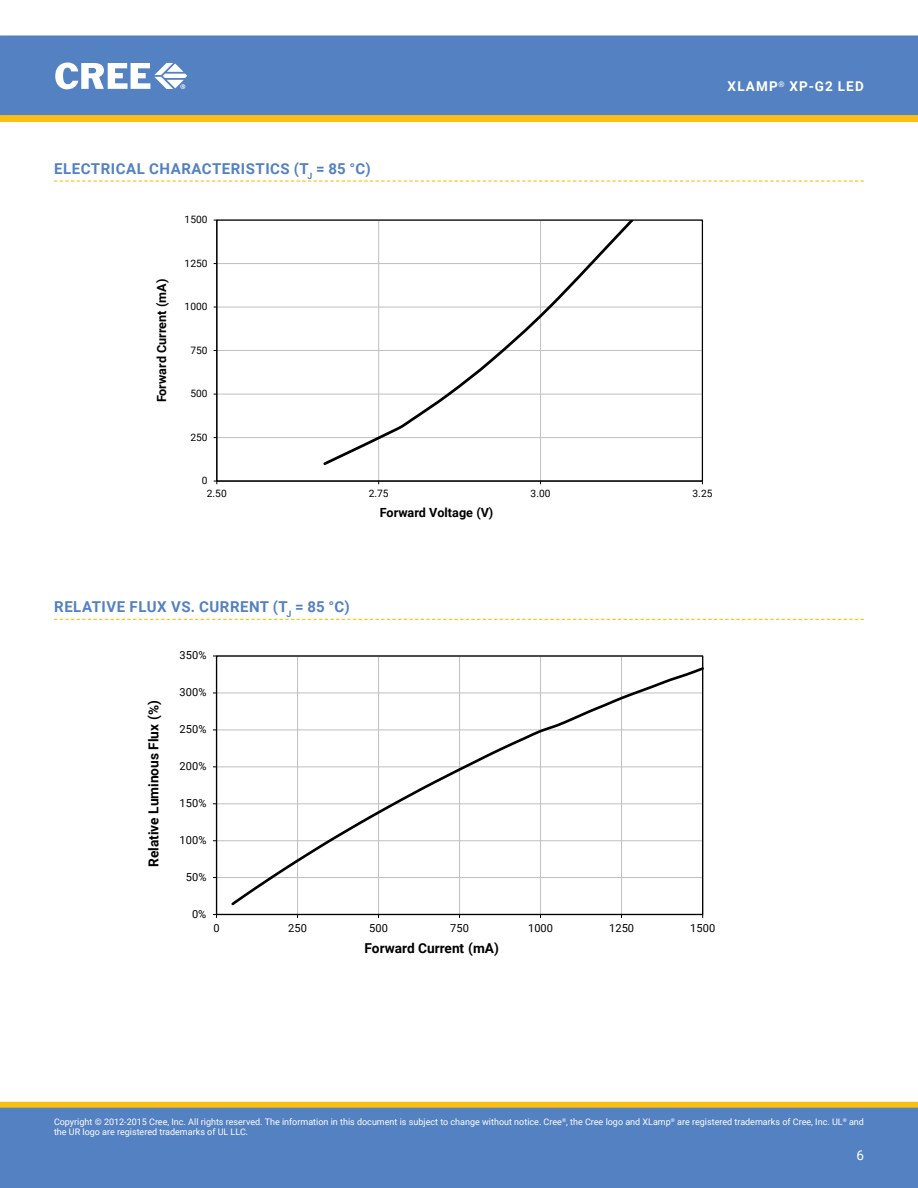
<style>
.page{position:relative;width:918px;height:1188px;background:#fff}
.page>*{position:absolute;margin:0;border:0;box-sizing:border-box;transform-origin:0 0}
.t1{font:700 15px "Roboto";letter-spacing:.035em;color:#5481c1}
.t2{font:700 13.65px "Roboto";color:#000}
.t3{font:700 13.5px "Roboto";letter-spacing:.085em;color:#fff}
.t4{font:13.5px "Roboto";color:#fff}
.t5{font:700 12.6px "Roboto";color:#000}
.t6{font:11.1px "Roboto";letter-spacing:.005em;color:#000}
.t7{font:10.2px "Roboto";letter-spacing:.005em;color:#000}
.t8{font:9px/10.8px "Roboto";color:#fff}
</style>
<div class="page">
<div style="left:0;top:35px;width:918px;height:80px;background:#5481c1"></div>
<div style="left:1px;top:1102px;width:916px;height:6px;background:#fbbf13"></div>
<div style="left:0;top:1102px;width:918px;height:6px;border:1px solid #fbbf13"></div>
<div style="left:0;top:1108px;width:918px;height:80px;background:#5481c1"></div>
<svg style="left:0;top:115px;width:918px;height:7px;background:#f9be14"></svg>
<svg style="left:55px;top:63px;width:132px;height:26px"></svg>
<svg style="left:54px;top:180px;width:810px;height:2px"></svg>
<svg style="left:54px;top:619px;width:810px;height:1px"></svg>
<hr style="left:217px;top:437px;width:485px;height:1px;background:#c0c0c0">
<hr style="left:217px;top:394px;width:485px;height:1px;background:#c0c0c0">
<hr style="left:217px;top:350px;width:485px;height:1px;background:#c0c0c0">
<hr style="left:217px;top:307px;width:485px;height:1px;background:#c0c0c0">
<hr style="left:217px;top:263px;width:485px;height:1px;background:#c0c0c0">
<hr style="left:378px;top:220px;width:1px;height:261px;background:#c0c0c0">
<hr style="left:540px;top:220px;width:1px;height:261px;background:#c0c0c0">
<hr style="left:217px;top:220px;width:1px;height:261px;background:#000">
<hr style="left:217px;top:481px;width:485px;height:1px;background:#000">
<svg style="left:321px;top:220px;width:315px;height:247px"></svg>
<hr style="left:217px;top:877px;width:486px;height:1px;background:#c0c0c0">
<hr style="left:217px;top:840px;width:486px;height:1px;background:#c0c0c0">
<hr style="left:217px;top:803px;width:486px;height:1px;background:#c0c0c0">
<hr style="left:217px;top:766px;width:486px;height:1px;background:#c0c0c0">
<hr style="left:217px;top:729px;width:486px;height:1px;background:#c0c0c0">
<hr style="left:217px;top:692px;width:486px;height:1px;background:#c0c0c0">
<hr style="left:297px;top:656px;width:1px;height:258px;background:#c0c0c0">
<hr style="left:378px;top:656px;width:1px;height:258px;background:#c0c0c0">
<hr style="left:459px;top:656px;width:1px;height:258px;background:#c0c0c0">
<hr style="left:540px;top:656px;width:1px;height:258px;background:#c0c0c0">
<hr style="left:621px;top:656px;width:1px;height:258px;background:#c0c0c0">
<hr style="left:216px;top:656px;width:1px;height:258px;background:#000">
<hr style="left:217px;top:914px;width:486px;height:1px;background:#000">
<svg style="left:229px;top:665px;width:475px;height:243px"></svg>
<h3 class="t3" style="left:728px;top:77px;width:138px">XLAMP<sup>®</sup> XP-G2 LED</h3>
<h1 class="t1" style="left:54px;top:158px;width:19px">ELEC</h1>
<h1 class="t1" style="left:91px;top:158px;width:36px">TRICAL</h1>
<h1 class="t1" style="left:149px;top:158px;width:223px">CHARACTERISTICS (T<sub>J</sub> = 85 °C)</h1>
<p class="t7" style="left:185px;top:212px;width:25px">1500</p>
<h3 class="t5" style="left:153px;top:402px;width:125px;rotate:-90deg">Forward Current (mA)</h3>
<p class="t7" style="left:185px;top:256px;width:25px">1250</p>
<p class="t7" style="left:185px;top:299px;width:25px">1000</p>
<p class="t7" style="left:190px;top:343px;width:19px">750</p>
<p class="t7" style="left:190px;top:386px;width:19px">500</p>
<p class="t7" style="left:190px;top:430px;width:19px">250</p>
<p class="t7" style="left:202px;top:473px;width:7px">0</p>
<p class="t7" style="left:207px;top:486px;width:21px">2.50</p>
<p class="t7" style="left:369px;top:486px;width:21px">2.75</p>
<p class="t7" style="left:531px;top:486px;width:21px">3.00</p>
<p class="t7" style="left:693px;top:486px;width:21px">3.25</p>
<h3 class="t5" style="left:380px;top:504px;width:115px">Forward Voltage (V)</h3>
<h1 class="t1" style="left:54px;top:596px;width:11px">RELA</h1>
<h1 class="t1" style="left:92px;top:596px;width:259px">TIVE FLUX VS. CURRENT (T<sub>J</sub> = 85 °C)</h1>
<p class="t6" style="left:180px;top:648px;width:28px">350%</p>
<h2 class="t2" style="left:144px;top:867px;width:168px;rotate:-90deg">Relative Luminous Flux (%)</h2>
<p class="t6" style="left:180px;top:685px;width:28px">300%</p>
<p class="t6" style="left:180px;top:721px;width:28px">250%</p>
<p class="t6" style="left:180px;top:758px;width:28px">200%</p>
<p class="t6" style="left:180px;top:795px;width:28px">150%</p>
<p class="t6" style="left:180px;top:832px;width:28px">100%</p>
<p class="t6" style="left:186px;top:869px;width:22px">50%</p>
<p class="t6" style="left:192px;top:906px;width:16px">0%</p>
<p class="t6" style="left:213px;top:920px;width:8px">0</p>
<p class="t6" style="left:288px;top:920px;width:20px">250</p>
<p class="t6" style="left:369px;top:920px;width:20px">500</p>
<p class="t6" style="left:450px;top:920px;width:20px">750</p>
<p class="t6" style="left:528px;top:920px;width:27px">1000</p>
<p class="t6" style="left:609px;top:920px;width:27px">1250</p>
<p class="t6" style="left:690px;top:920px;width:27px">1500</p>
<h2 class="t2" style="left:365px;top:939px;width:136px">Forward Current (mA)</h2>
<p class="t8" style="left:54px;top:1116px;width:812px">Copyright © 2012-2015 Cree, Inc. All rights reserved. The information in this document is subject to change without notice. Cree<sup>®</sup>, the Cree logo and XLamp<sup>®</sup> are registered trademarks of Cree, Inc. UL<sup>®</sup> and the UR logo are registered trademarks of UL LLC.</p>
<h3 class="t4" style="left:856px;top:1145px;width:9px">6</h3>
</div>
